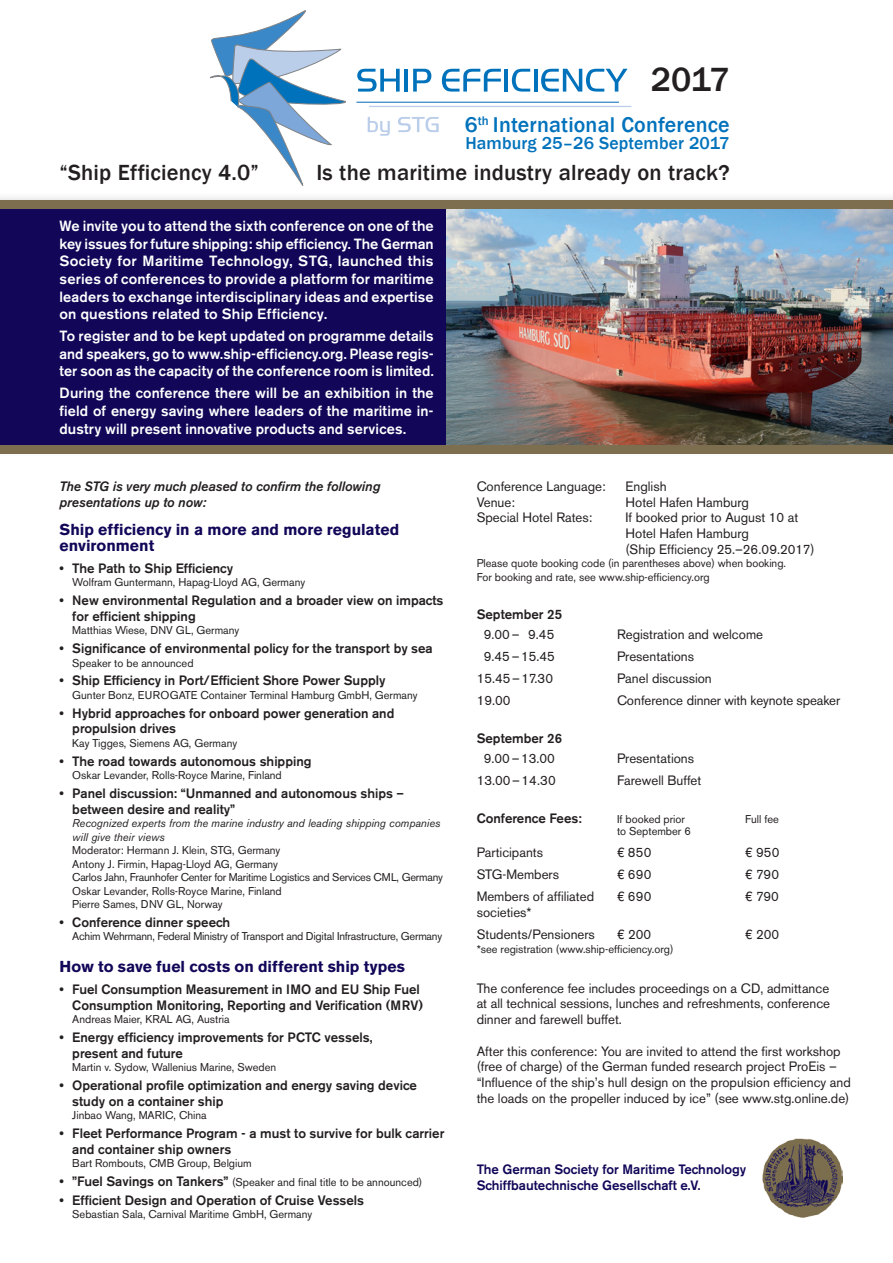
<style>
.page{position:relative;width:893px;height:1263px;background:#fff}
.page>*{position:absolute;margin:0;border:0;box-sizing:border-box;transform-origin:0 0}
.t1{font:500 34.5px "Franklin Gothic";color:#231f20}
.t2{font:500 22.5px "Franklin Gothic";letter-spacing:.005em;color:#231f20}
.t3{font:500 21.9px "Franklin Gothic";letter-spacing:.005em;color:#0072bc}
.t4{font:500 17.7px "Franklin Gothic";letter-spacing:.005em;color:#0072bc}
.t5{font:700 15.75px/15.8px "Akzidenz Grotesk BE";color:#110658}
.t6{font:500 14.7px/17.7px "Akzidenz Grotesk BE";letter-spacing:.01em;color:#fff;text-align:justify}
.t7{font:500 13.5px/15.8px "Akzidenz Grotesk BE";color:#231f20}
.t8{font:13.5px/15.8px "Akzidenz Grotesk BE";color:#231f20}
.t9{font:500 13.5px/15.8px "Akzidenz Grotesk BE";color:#110658}
.t10{font:italic 500 13.5px/15.8px "Akzidenz Grotesk BE";color:#231f20}
.t11{font:11.25px/13.5px "Akzidenz Grotesk BE";color:#231f20}
.t12{font:italic 11.25px/13.5px "Akzidenz Grotesk BE";color:#231f20}
.t13{font:11.25px "Akzidenz Grotesk BE";letter-spacing:-.02em;color:#231f20}
.s1{font-weight:500;font-size:13.5px}
.s2{font-family:"Helvetica LT Std"}
</style>
<div class="page">
<div style="left:0;top:192px;width:893px;height:266px;background:#231f20;opacity:.2"></div>
<div style="left:0;top:204px;width:893px;height:248px;background:#110658"></div>
<img style="left:446px;top:209px;width:447px;height:237px">
<div style="left:0;top:446px;width:893px;height:8px;background:#7c6e4e"></div>
<div style="left:0;top:200px;width:893px;height:9px;background:#7c6e4e"></div>
<div style="left:208px;top:2px;width:447px;height:191px;background:#fff"></div>
<svg style="left:210px;top:10px;width:136px;height:176px"></svg>
<hr style="left:356px;top:102px;width:263px;height:1px;background:#3b88c8">
<hr style="left:369px;top:106px;width:262px;height:1px;background:#bacde9">
<svg style="left:357px;top:69px;width:43px;height:23px"></svg>
<hr style="left:405px;top:69px;width:3px;height:23px;background:#0072bc">
<svg style="left:413px;top:69px;width:18px;height:23px"></svg>
<svg style="left:442px;top:69px;width:59px;height:23px"></svg>
<hr style="left:505px;top:69px;width:3px;height:23px;background:#0072bc">
<svg style="left:512px;top:69px;width:18px;height:23px"></svg>
<hr style="left:534px;top:69px;width:3px;height:23px;background:#0072bc">
<svg style="left:541px;top:69px;width:86px;height:23px"></svg>
<svg style="left:368px;top:117px;width:22px;height:19px"></svg>
<svg style="left:398px;top:117px;width:41px;height:15px"></svg>
<img style="left:762px;top:1138px;width:80px;height:79px">
<h1 class="t1" style="left:651px;top:58px;width:80px">2017</h1>
<h3 class="t3" style="left:465px;top:111px;width:266px">6<sup>th</sup> International Conference</h3>
<h3 class="t4" style="left:465px;top:133px;width:266px">Hamburg 25–26 September 2017</h3>
<h2 class="t2" style="left:60px;top:158px;width:201px">“Ship Efficiency 4.0”</h2>
<h2 class="t2" style="left:316px;top:158px;width:415px">Is the maritime industry already on track?</h2>
<p class="t6" style="left:60px;top:217px;width:376px">We invite you to attend the sixth conference on one of the key issues for future shipping: ship efficiency. The German Society for Maritime Technology, STG, launched this series of conferences to provide a platform for maritime leaders to exchange interdisciplinary ideas and expertise on questions related to Ship Efficiency.</p>
<h3 class="t6" style="left:60px;top:327px;width:376px">To register and to be kept updated on programme details and speakers, go to www.ship-efficiency.org. Please regis&shy;ter soon as the capacity of the conference room is limited.</h3>
<h3 class="t6" style="left:60px;top:384px;width:376px">During the conference there will be an exhibition in the field of energy saving where leaders of the maritime in&shy;dustry will present innovative products and services.</h3>
<p class="t10" style="left:60px;top:478px;width:322px">The STG is very much pleased to confirm the following presentations up to now:</p>
<h3 class="t5" style="left:60px;top:522px;width:341px">Ship efficiency in a more and more regulated environment</h3>
<p class="t7" style="left:60px;top:560px;width:175px">• The Path to Ship Efficiency</p>
<p class="t11" style="left:72px;top:576px;width:234px">Wolfram Guntermann, Hapag-Lloyd AG, Germany</p>
<p class="t7" style="left:72px;top:592px;width:373px;text-indent:-13px">• New environmental Regulation and a broader view on impacts for efficient shipping</p>
<p class="t11" style="left:72px;top:624px;width:168px">Matthias Wiese, DNV GL, Germany</p>
<p class="t7" style="left:60px;top:640px;width:375px">• Significance of environmental policy for the transport by sea</p>
<p class="t11" style="left:72px;top:656px;width:123px">Speaker to be announced</p>
<p class="t7" style="left:60px;top:673px;width:327px">• Ship Efficiency in Port/Efficient Shore Power Supply</p>
<p class="t11" style="left:72px;top:688px;width:347px">Gunter Bonz, EUROGATE Container Terminal Hamburg GmbH, Germany</p>
<p class="t7" style="left:72px;top:705px;width:324px;text-indent:-13px">• Hybrid approaches for onboard power generation and propulsion drives</p>
<p class="t11" style="left:72px;top:736px;width:166px">Kay Tigges, Siemens AG, Germany</p>
<p class="t7" style="left:60px;top:753px;width:253px">• The road towards autonomous shipping</p>
<p class="t11" style="left:72px;top:768px;width:211px">Oskar Levander, Rolls-Royce Marine, Finland</p>
<p class="t7" style="left:72px;top:785px;width:333px;text-indent:-13px">• Panel discussion: “Unmanned and autonomous ships – between desire and reality”</p>
<p class="t12" style="left:72px;top:816px;width:370px">Recognized experts from the marine industry and leading shipping companies will give their views</p>
<p class="t11" style="left:72px;top:843px;width:372px">Moderator: Hermann J. Klein, STG, Germany<br>Antony J. Firmin, Hapag-Lloyd AG, Germany<br>Carlos Jahn, Fraunhofer Center for Maritime Logistics and Services CML, Germany Oskar Levander, Rolls-Royce Marine, Finland<br>Pierre Sames, DNV GL, Norway</p>
<p class="t7" style="left:60px;top:914px;width:172px">• Conference dinner speech</p>
<p class="t13" style="left:72px;top:930px;width:371px">Achim Wehrmann, Federal Ministry of Transport and Digital Infrastructure, Germany</p>
<h3 class="t5" style="left:60px;top:958px;width:347px">How to save fuel costs on different ship types</h3>
<p class="t7" style="left:60px;top:981px;width:365px;text-align:right">• Fuel Consumption Measurement in IMO and EU Ship Fuel<br>Consumption Monitoring, Reporting and Verification (MRV)</p>
<p class="t11" style="left:72px;top:1012px;width:159px">Andreas Maier, KRAL AG, Austria</p>
<p class="t7" style="left:72px;top:1029px;width:302px;text-indent:-13px">• Energy efficiency improvements for PCTC vessels, present and future</p>
<p class="t11" style="left:72px;top:1060px;width:205px">Martin v. Sydow, Wallenius Marine, Sweden</p>
<p class="t7" style="left:72px;top:1077px;width:346px;text-indent:-13px">• Operational profile optimization and energy saving device study on a container ship</p>
<p class="t11" style="left:72px;top:1108px;width:136px">Jinbao Wang, MARIC, China</p>
<p class="t7" style="left:72px;top:1125px;width:374px;text-indent:-13px">• Fleet Performance Program - a must to survive for bulk carrier and container ship owners</p>
<p class="t11" style="left:72px;top:1156px;width:181px">Bart Rombouts, CMB Group, Belgium</p>
<p class="t11" style="left:60px;top:1175px;width:364px"><span class="s1">• ”Fuel Savings on Tankers”</span> (Speaker and final title to be announced)</p>
<p class="t7" style="left:60px;top:1192px;width:306px">• Efficient Design and Operation of Cruise Vessels</p>
<p class="t11" style="left:72px;top:1207px;width:242px">Sebastian Sala, Carnival Maritime GmbH, Germany</p>
<p class="t8" style="left:477px;top:478px;width:131px">Conference Language:</p>
<p class="t8" style="left:625px;top:478px;width:43px">English</p>
<p class="t8" style="left:477px;top:494px;width:40px">Venue:</p>
<p class="t8" style="left:625px;top:494px;width:125px">Hotel Hafen Hamburg</p>
<p class="t8" style="left:477px;top:510px;width:117px">Special Hotel Rates:</p>
<p class="t8" style="left:625px;top:510px;width:191px">If booked prior to August 10 at<br>Hotel Hafen Hamburg<br>(Ship Efficiency 25.–26.09.2017)</p>
<p class="t11" style="left:477px;top:557px;width:311px">Please quote booking code (in parentheses above) when booking.<br>For booking and rate, see www.ship-efficiency.org</p>
<p class="t7" style="left:477px;top:606px;width:87px">September 25</p>
<p class="t8" style="left:484px;top:626px;width:72px">9.00– 9.45</p>
<p class="t8" style="left:617px;top:626px;width:148px">Registration and welcome</p>
<p class="t8" style="left:484px;top:648px;width:73px">9.45–15.45</p>
<p class="t8" style="left:617px;top:648px;width:79px">Presentations</p>
<p class="t8" style="left:477px;top:670px;width:78px">15.45–17.30</p>
<p class="t8" style="left:617px;top:670px;width:96px">Panel discussion</p>
<p class="t8" style="left:477px;top:692px;width:35px">19.00</p>
<p class="t8" style="left:617px;top:692px;width:225px">Conference dinner with keynote speaker</p>
<p class="t7" style="left:477px;top:730px;width:87px">September 26</p>
<p class="t8" style="left:484px;top:750px;width:73px">9.00–13.00</p>
<p class="t8" style="left:617px;top:750px;width:79px">Presentations</p>
<p class="t8" style="left:477px;top:772px;width:81px">13.00–14.30</p>
<p class="t8" style="left:617px;top:772px;width:86px">Farewell Buffet</p>
<p class="t7" style="left:477px;top:810px;width:106px">Conference Fees:</p>
<p class="t11" style="left:617px;top:812px;width:69px">If booked prior</p>
<p class="t11" style="left:745px;top:812px;width:35px">Full fee</p>
<p class="t11" style="left:617px;top:824px;width:75px">to September 6</p>
<p class="t8" style="left:477px;top:844px;width:68px">Participants</p>
<p class="t8" style="left:617px;top:844px;width:36px"><span class="s2">€</span> 850</p>
<p class="t8" style="left:745px;top:844px;width:36px"><span class="s2">€</span> 950</p>
<p class="t8" style="left:477px;top:867px;width:84px">STG-Members</p>
<p class="t8" style="left:617px;top:867px;width:36px"><span class="s2">€</span> 690</p>
<p class="t8" style="left:745px;top:867px;width:35px"><span class="s2">€</span> 790</p>
<p class="t8" style="left:477px;top:889px;width:119px">Members of affiliated</p>
<p class="t8" style="left:617px;top:889px;width:36px"><span class="s2">€</span> 690</p>
<p class="t8" style="left:745px;top:889px;width:35px"><span class="s2">€</span> 790</p>
<p class="t8" style="left:477px;top:901px;width:120px;line-height:22.2px">societies*<br>Students/Pensioners</p>
<p class="t8" style="left:617px;top:927px;width:36px"><span class="s2">€</span> 200</p>
<p class="t8" style="left:745px;top:927px;width:36px"><span class="s2">€</span> 200</p>
<p class="t11" style="left:477px;top:942px;width:198px">*see registration (www.ship-efficiency.org)</p>
<p class="t8" style="left:477px;top:980px;width:355px;text-align:justify">The conference fee includes proceedings on a CD, admittance at all technical sessions, lunches and refreshments, conference dinner and farewell buffet.</p>
<p class="t8" style="left:477px;top:1043px;width:376px">After this conference: You are invited to attend the first workshop (free of charge) of the German funded research project ProEis – “Influence of the ship’s hull design on the propulsion efficiency and the loads on the propeller induced by ice” (see www.stg.online.de)</p>
<p class="t9" style="left:477px;top:1161px;width:271px">The German Society for Maritime Technology<br>Schiffbautechnische Gesellschaft e.V.</p>
</div>
